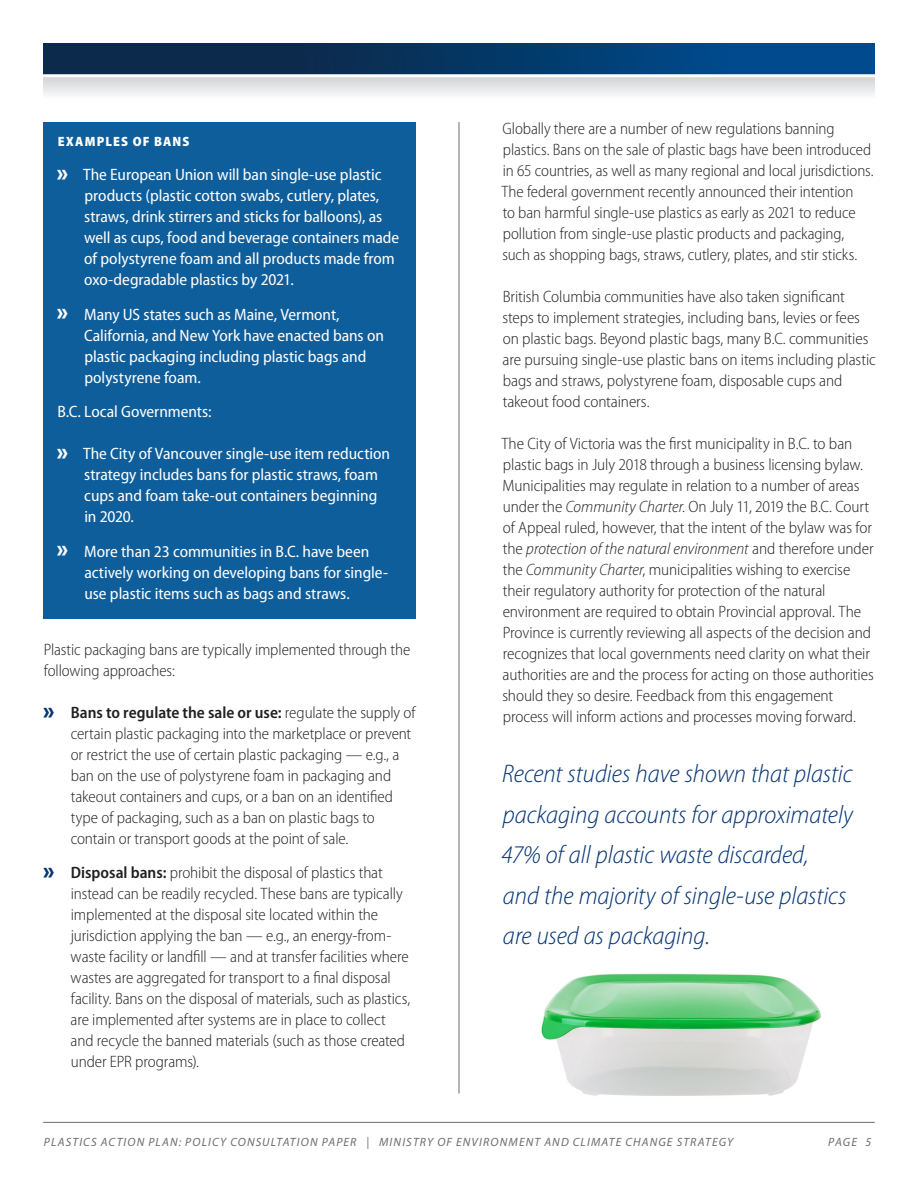
<style>
.page{position:relative;width:918px;height:1188px;background:#fff}
.page>*{position:absolute;margin:0;border:0;box-sizing:border-box;transform-origin:0 0}
.Quote_Pullquote{font:italic 300 semi-condensed 25.5px/40.5px "Myriad Pro";letter-spacing:-.005em;color:#053474}
.Body{font:300 semi-condensed 16.5px/21px "Myriad Pro";letter-spacing:-.005em;color:#231f20}
.Body-white{font:semi-condensed 16.5px/21px "Myriad Pro";letter-spacing:-.005em;color:#fff}
._3_SubSubHeadline_Wh{font:900 semi-condensed 13.5px "Myriad Pro";letter-spacing:.095em;color:#fff}
.t1{font:italic 12px "Myriad Pro";letter-spacing:.095em;color:#6c6d70}
.s1{font-weight:900;font-size:25.05px}
.s2{font-weight:900;font-size:25.05px;color:#053474}
.s3{font-weight:600}
.s4{font-style:italic}
</style>
<div class="page">
<svg style="left:43px;top:77px;width:832px;height:18px"></svg>
<div style="left:43px;top:43px;width:832px;height:33px;background:linear-gradient(to right,#0f223c,#004d92)"></div>
<hr style="left:0;top:74px;width:918px;height:3px;background:#fff">
<hr style="left:459px;top:122px;width:1px;height:972px;background:#6c6d70">
<hr style="left:43px;top:1122px;width:832px;height:1px;background:#6c6d70">
<img style="left:541px;top:973px;width:281px;height:123px">
<div style="left:43px;top:122px;width:373px;height:497px;background:#0f5e9c"></div>
<p class="_3_SubSubHeadline_Wh" style="left:58px;top:134px;width:133px">EXAMPLES OF BANS</p>
<p class="Body-white" style="left:84px;top:165px;width:317px;text-indent:-27px"><span class="s1">»</span> The European Union will ban single-use plastic products (plastic cotton swabs, cutlery, plates, straws, drink stirrers and sticks for balloons), as well as cups, food and beverage containers made of polystyrene foam and all products made from oxo-degradable plastics by 2021.</p>
<p class="Body-white" style="left:84px;top:304px;width:301px;text-indent:-27px"><span class="s1">»</span> Many US states such as Maine, Vermont, California, and New York have enacted bans on plastic packaging including plastic bags and polystyrene foam.</p>
<p class="Body-white" style="left:57px;top:402px;width:156px">B.C. Local Governments:</p>
<p class="Body-white" style="left:84px;top:444px;width:307px;text-indent:-27px"><span class="s1">»</span> The City of Vancouver single-use item reduction strategy includes bans for plastic straws, foam cups and foam take-out containers beginning in 2020.</p>
<p class="Body-white" style="left:84px;top:541px;width:305px;text-indent:-28px"><span class="s1">»</span> More than 23 communities in B.C. have been actively working on developing bans for single&shy;use plastic items such as bags and straws.</p>
<p class="Body" style="left:44px;top:639px;width:368px">Plastic packaging bans are typically implemented through the following approaches:</p>
<p class="Body" style="left:71px;top:702px;width:346px;text-indent:-27px"><span class="s2">»</span> <span class="s3">Bans to regulate the sale or use:</span> regulate the supply of certain plastic packaging into the marketplace or prevent or restrict the use of certain plastic packaging — e.g., a ban on the use of polystyrene foam in packaging and takeout containers and cups, or a ban on an identified type of packaging, such as a ban on plastic bags to contain or transport goods at the point of sale.</p>
<p class="Body" style="left:71px;top:863px;width:341px;text-indent:-27px"><span class="s2">»</span> <span class="s3">Disposal bans:</span> prohibit the disposal of plastics that instead can be readily recycled. These bans are typically implemented at the disposal site located within the jurisdiction applying the ban — e.g., an energy-from&shy;waste facility or landfill — and at transfer facilities where wastes are aggregated for transport to a final disposal facility. Bans on the disposal of materials, such as plastics, are implemented after systems are in place to collect and recycle the banned materials (such as those created under EPR programs).</p>
<p class="Body" style="left:501px;top:119px;width:374px">Globally there are a number of new regulations banning plastics. Bans on the sale of plastic bags have been introduced in 65 countries, as well as many regional and local jurisdictions.<br>The federal government recently announced their intention<br>to ban harmful single-use plastics as early as 2021 to reduce pollution from single-use plastic products and packaging, such as shopping bags, straws, cutlery, plates, and stir sticks.</p>
<p class="Body" style="left:502px;top:287px;width:375px">British Columbia communities have also taken significant steps to implement strategies, including bans, levies or fees on plastic bags. Beyond plastic bags, many B.C. communities are pursuing single-use plastic bans on items including plastic bags and straws, polystyrene foam, disposable cups and takeout food containers.</p>
<p class="Body" style="left:501px;top:434px;width:374px">The City of Victoria was the first municipality in B.C. to ban plastic bags in July 2018 through a business licensing bylaw.<br>Municipalities may regulate in relation to a number of areas under the <span class="s4">Community Charter</span>. On July 11, 2019 the B.C. Court of Appeal ruled, however, that the intent of the bylaw was for the <span class="s4">protection of the natural environment</span> and therefore under the <span class="s4">Community Charter</span>, municipalities wishing to exercise their regulatory authority for protection of the natural environment are required to obtain Provincial approval. The Province is currently reviewing all aspects of the decision and recognizes that local governments need clarity on what their authorities are and the process for acting on those authorities should they so desire. Feedback from this engagement process will inform actions and processes moving forward.</p>
<p class="Quote_Pullquote" style="left:502px;top:754px;width:353px">Recent studies have shown that plastic packaging accounts for approximately 47% of all plastic waste discarded,<br>and the majority of single-use plastics are used as packaging.</p>
<p class="t1" style="left:44px;top:1136px;width:691px">PLASTICS ACTION PLAN: POLICY CONSULTATION PAPER | MINISTRY OF ENVIRONMENT AND CLIMATE CHANGE STRATEGY</p>
<p class="t1" style="left:828px;top:1136px;width:45px">PAGE 5</p>
</div>
